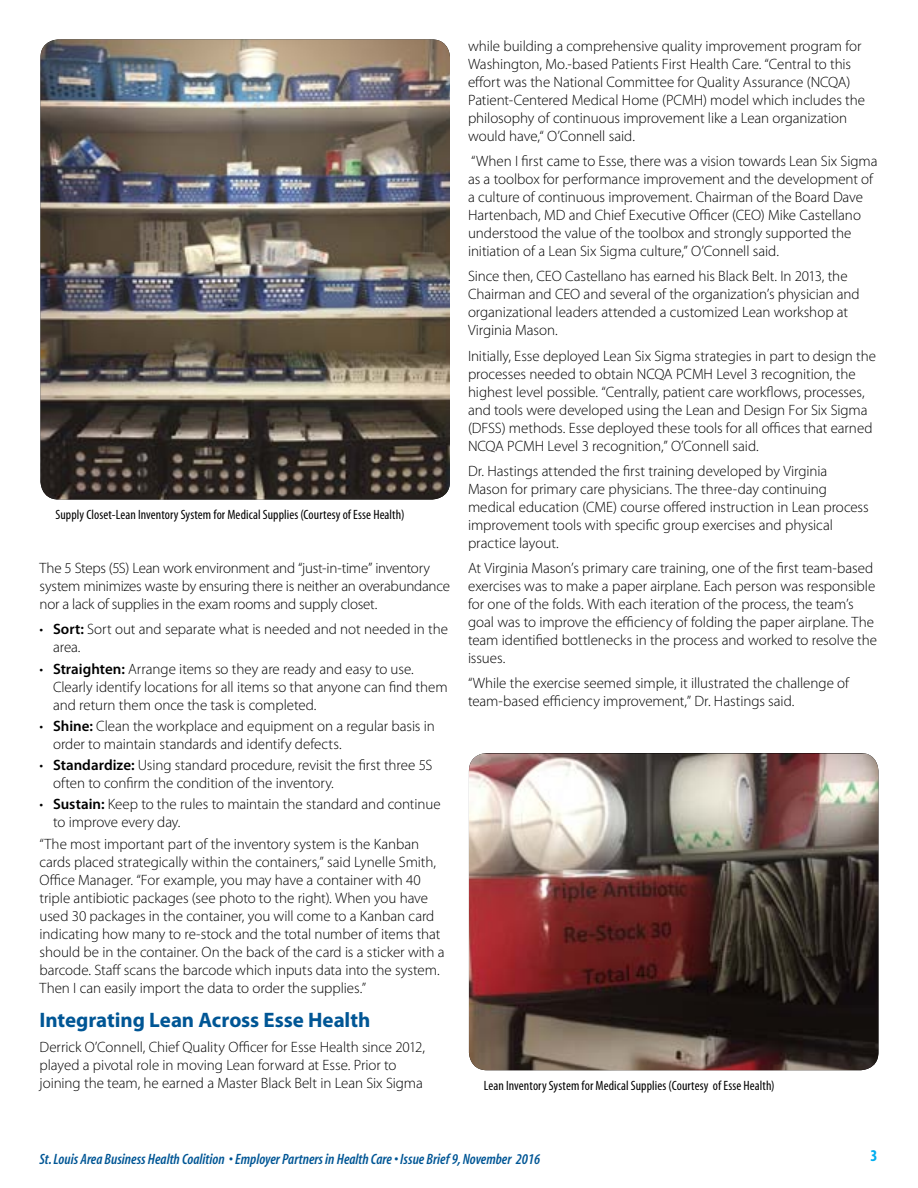
<style>
.page{position:relative;width:918px;height:1188px;background:#fff}
.page>*{position:absolute;margin:0;border:0;box-sizing:border-box;transform-origin:0 0}
.t1{font:700 21px "Myriad Pro";letter-spacing:-.005em;color:#005695}
.t2{font:700 condensed 16.5px "Myriad Pro";color:#00aeef}
.t3{font:300 15px/18px "Myriad Pro";letter-spacing:-.005em;color:#000}
.t4{font:italic 600 condensed 15px "Myriad";color:#005695}
.t5{font:condensed 13.5px "Myriad Pro";letter-spacing:.01em;color:#000}
.s1{font-weight:600}
</style>
<div class="page">
<img style="left:40px;top:39px;width:410px;height:461px">
<img style="left:469px;top:754px;width:409px;height:316px">
<p class="t5" style="left:55px;top:506px;width:351px">Supply Closet-Lean Inventory System for Medical Supplies (Courtesy of Esse Health)</p>
<p class="t3" style="left:40px;top:559px;width:412px">The 5 Steps (5S) Lean work environment and “just-in-time” inventory system minimizes waste by ensuring there is neither an overabundance nor a lack of supplies in the exam rooms and supply closet.</p>
<p class="t3" style="left:53px;top:620px;width:397px;text-indent:-13px">• <span class="s1">Sort:</span> Sort out and separate what is needed and not needed in the area.</p>
<p class="t3" style="left:53px;top:660px;width:396px;text-indent:-14px">• <span class="s1">Straighten:</span> Arrange items so they are ready and easy to use.<br>Clearly identify locations for all items so that anyone can find them and return them once the task is completed.</p>
<p class="t3" style="left:53px;top:717px;width:383px;text-indent:-14px">• <span class="s1">Shine:</span> Clean the workplace and equipment on a regular basis in order to maintain standards and identify defects.</p>
<p class="t3" style="left:53px;top:756px;width:381px;text-indent:-14px">• <span class="s1">Standardize:</span> Using standard procedure, revisit the first three 5S often to confirm the condition of the inventory.</p>
<p class="t3" style="left:53px;top:795px;width:389px;text-indent:-13px">• <span class="s1">Sustain:</span> Keep to the rules to maintain the standard and continue to improve every day.</p>
<p class="t3" style="left:40px;top:835px;width:407px">“The most important part of the inventory system is the Kanban cards placed strategically within the containers,” said Lynelle Smith, Office Manager. “For example, you may have a container with 40 triple antibiotic packages (see photo to the right). When you have used 30 packages in the container, you will come to a Kanban card indicating how many to re-stock and the total number of items that should be in the container. On the back of the card is a sticker with a barcode. Staff scans the barcode which inputs data into the system.<br>Then I can easily import the data to order the supplies.”</p>
<h1 class="t1" style="left:40px;top:1006px;width:332px">Integrating Lean Across Esse Health</h1>
<p class="t3" style="left:40px;top:1038px;width:387px">Derrick O’Connell, Chief Quality Officer for Esse Health since 2012, played a pivotal role in moving Lean forward at Esse. Prior to joining the team, he earned a Master Black Belt in Lean Six Sigma</p>
<p class="t3" style="left:468px;top:37px;width:399px">while building a comprehensive quality improvement program for Washington, Mo.-based Patients First Health Care. “Central to this effort was the National Committee for Quality Assurance (NCQA)<br>Patient-Centered Medical Home (PCMH) model which includes the philosophy of continuous improvement like a Lean organization would have,“ O’Connell said.</p>
<p class="t3" style="left:468px;top:152px;width:411px">“When I first came to Esse, there was a vision towards Lean Six Sigma as a toolbox for performance improvement and the development of a culture of continuous improvement. Chairman of the Board Dave Hartenbach, MD and Chief Executive Officer (CEO) Mike Castellano understood the value of the toolbox and strongly supported the initiation of a Lean Six Sigma culture,” O’Connell said.</p>
<p class="t3" style="left:468px;top:267px;width:393px">Since then, CEO Castellano has earned his Black Belt. In 2013, the Chairman and CEO and several of the organization’s physician and organizational leaders attended a customized Lean workshop at Virginia Mason.</p>
<p class="t3" style="left:468px;top:346px;width:410px">Initially, Esse deployed Lean Six Sigma strategies in part to design the processes needed to obtain NCQA PCMH Level 3 recognition, the highest level possible. “Centrally, patient care workflows, processes, and tools were developed using the Lean and Design For Six Sigma (DFSS) methods. Esse deployed these tools for all offices that earned NCQA PCMH Level 3 recognition,” O’Connell said.</p>
<p class="t3" style="left:468px;top:462px;width:402px">Dr. Hastings attended the first training developed by Virginia Mason for primary care physicians. The three-day continuing medical education (CME) course offered instruction in Lean process improvement tools with specific group exercises and physical practice layout.</p>
<p class="t3" style="left:468px;top:559px;width:411px">At Virginia Mason’s primary care training, one of the first team-based exercises was to make a paper airplane. Each person was responsible for one of the folds. With each iteration of the process, the team’s goal was to improve the efficiency of folding the paper airplane. The team identified bottlenecks in the process and worked to resolve the issues.</p>
<p class="t3" style="left:468px;top:674px;width:383px">“While the exercise seemed simple, it illustrated the challenge of team-based efficiency improvement,” Dr. Hastings said.</p>
<p class="t5" style="left:484px;top:1077px;width:292px">Lean Inventory System for Medical Supplies (Courtesy of Esse Health)</p>
<p class="t4" style="left:40px;top:1151px;width:502px">St. Louis Area Business Health Coalition • Employer Partners in Health Care • Issue Brief 9, November 2016</p>
<p class="t2" style="left:870px;top:1145px;width:9px">3</p>
</div>
